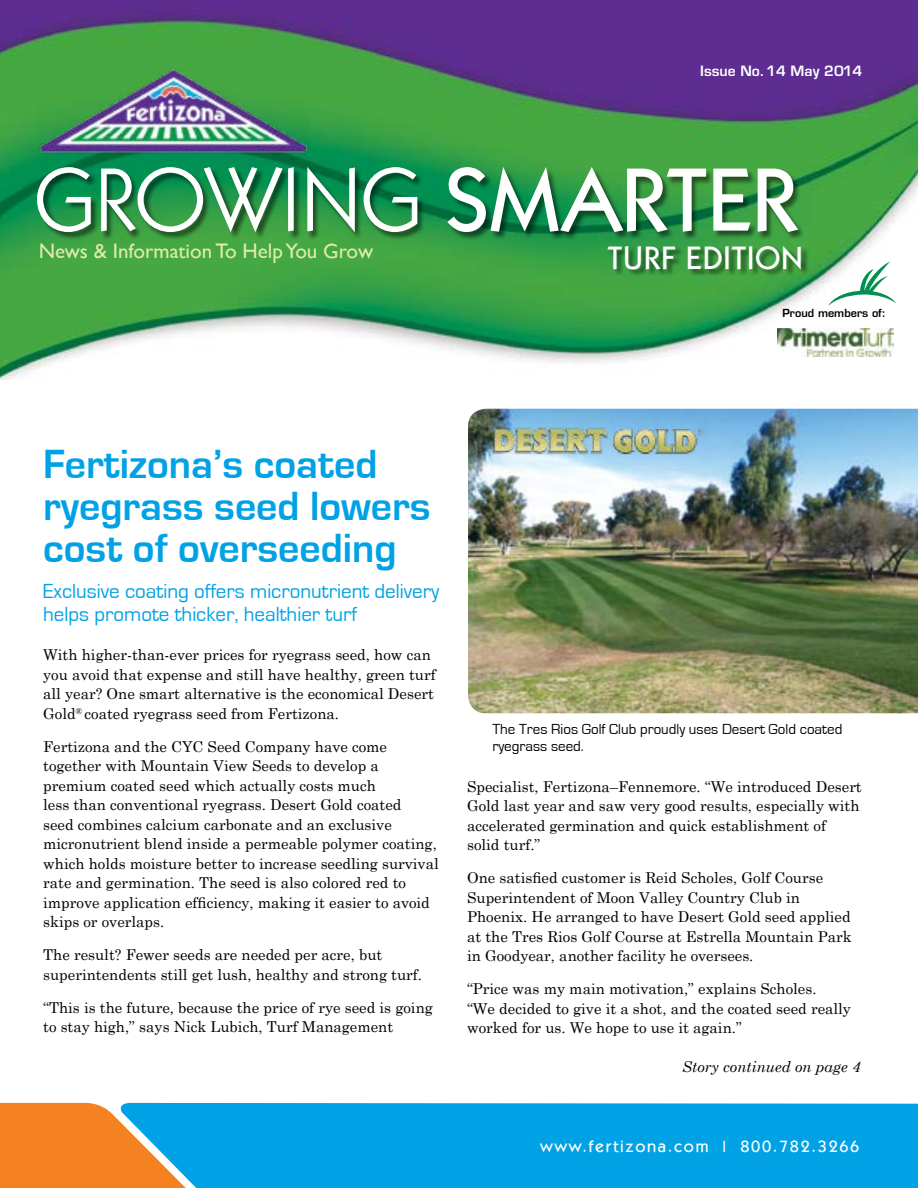
<style>
.page{position:relative;width:918px;height:1188px;background:#fff}
.page>*{position:absolute;margin:0;border:0;box-sizing:border-box;transform-origin:0 0}
.t1{font:90.45px "Itc Kabel";color:#fff}
.t2{font:700 42px/42px "Eurostile";color:#00a2e5}
.t3{font:500 32.7px "Itc Kabel";letter-spacing:.025em;color:#fff}
.t4{font:21px/22.5px "Eurostile";color:#00a2e5}
.t5{font:21px "Gill Sans";color:#dfebae}
.t6{font:500 16.5px "Itc Kabel";letter-spacing:.1em;color:#fff}
.t7{font:15px/19.5px "Century Schoolbook";color:#000}
.t8{font:15px/16.5px "Eurostile";color:#000}
.t9{font:italic 15px "Century Schoolbook";color:#000}
.t10{font:600 13.8px "Eurostile";color:#fff}
.t11{font:600 10.8px "Eurostile";color:#000}
.s1{font-weight:500}
</style>
<div class="page">
<img style="left:0;top:0;width:918px;height:380px">
<img style="left:468px;top:409px;width:450px;height:304px">
<div style="left:0;top:1102px;width:171px;height:86px;background:#f58220"></div>
<div style="left:116px;top:1103px;width:802px;height:85px;background:#00a2e5"></div>
<img style="left:38px;top:66px;width:271px;height:90px">
<div style="left:608px;top:247px;width:201px;height:29px;background:#000;opacity:.5"></div>
<div style="left:39px;top:169px;width:767px;height:71px;background:#000;opacity:.51"></div>
<svg style="left:828px;top:262px;width:68px;height:44px"></svg>
<img style="left:777px;top:328px;width:116px;height:29px">
<img style="left:483px;top:419px;width:229px;height:46px">
<p class="t10" style="left:700px;top:62px;width:163px">Issue No. 14 May 2014</p>
<h1 class="t1" style="left:35px;top:147px;width:765px">GROWING <span class="s1">SMARTER</span></h1>
<h3 class="t5" style="left:39px;top:239px;width:336px">News &amp; Information To Help You Grow</h3>
<h3 class="t3" style="left:608px;top:239px;width:197px">TURF EDITION</h3>
<p class="t11" style="left:782px;top:306px;width:105px">Proud members of:</p>
<h2 class="t2" style="left:43px;top:444px;width:389px">Fertizona’s coated ryegrass seed lowers cost of overseeding</h2>
<h3 class="t4" style="left:43px;top:580px;width:398px">Exclusive coating offers micronutrient delivery helps promote thicker, healthier turf</h3>
<p class="t7" style="left:43px;top:645px;width:394px">With higher-than-ever prices for ryegrass seed, how can you avoid that expense and still have healthy, green turf all year? One smart alternative is the economical Desert Gold<sup>®</sup> coated ryegrass seed from Fertizona.</p>
<p class="t7" style="left:43px;top:736px;width:397px">Fertizona and the CYC Seed Company have come together with Mountain View Seeds to develop a premium coated seed which actually costs much<br>less than conventional ryegrass. Desert Gold coated<br>seed combines calcium carbonate and an exclusive micronutrient blend inside a permeable polymer coating, which holds moisture better to increase seedling survival rate and germination. The seed is also colored red to improve application efficiency, making it easier to avoid skips or overlaps.</p>
<p class="t7" style="left:43px;top:945px;width:380px">The result? Fewer seeds are needed per acre, but superintendents still get lush, healthy and strong turf.</p>
<p class="t7" style="left:43px;top:997px;width:391px">“This is the future, because the price of rye seed is going to stay high,” says Nick Lubich, Turf Management</p>
<p class="t8" style="left:492px;top:722px;width:351px">The Tres Rios Golf Club proudly uses Desert Gold coated ryegrass seed.</p>
<p class="t7" style="left:467px;top:776px;width:396px">Specialist, Fertizona–Fennemore. “We introduced Desert Gold last year and saw very good results, especially with accelerated germination and quick establishment of solid turf.”</p>
<p class="t7" style="left:467px;top:868px;width:386px">One satisfied customer is Reid Scholes, Golf Course Superintendent of Moon Valley Country Club in Phoenix. He arranged to have Desert Gold seed applied at the Tres Rios Golf Course at Estrella Mountain Park in Goodyear, another facility he oversees.</p>
<p class="t7" style="left:467px;top:979px;width:385px">“Price was my main motivation,” explains Scholes.<br>“We decided to give it a shot, and the coated seed really worked for us. We hope to use it again.”</p>
<p class="t9" style="left:682px;top:1057px;width:180px">Story continued on page 4</p>
<p class="t6" style="left:540px;top:1136px;width:321px">www.fertizona.com | 800.782.3266</p>
</div>
